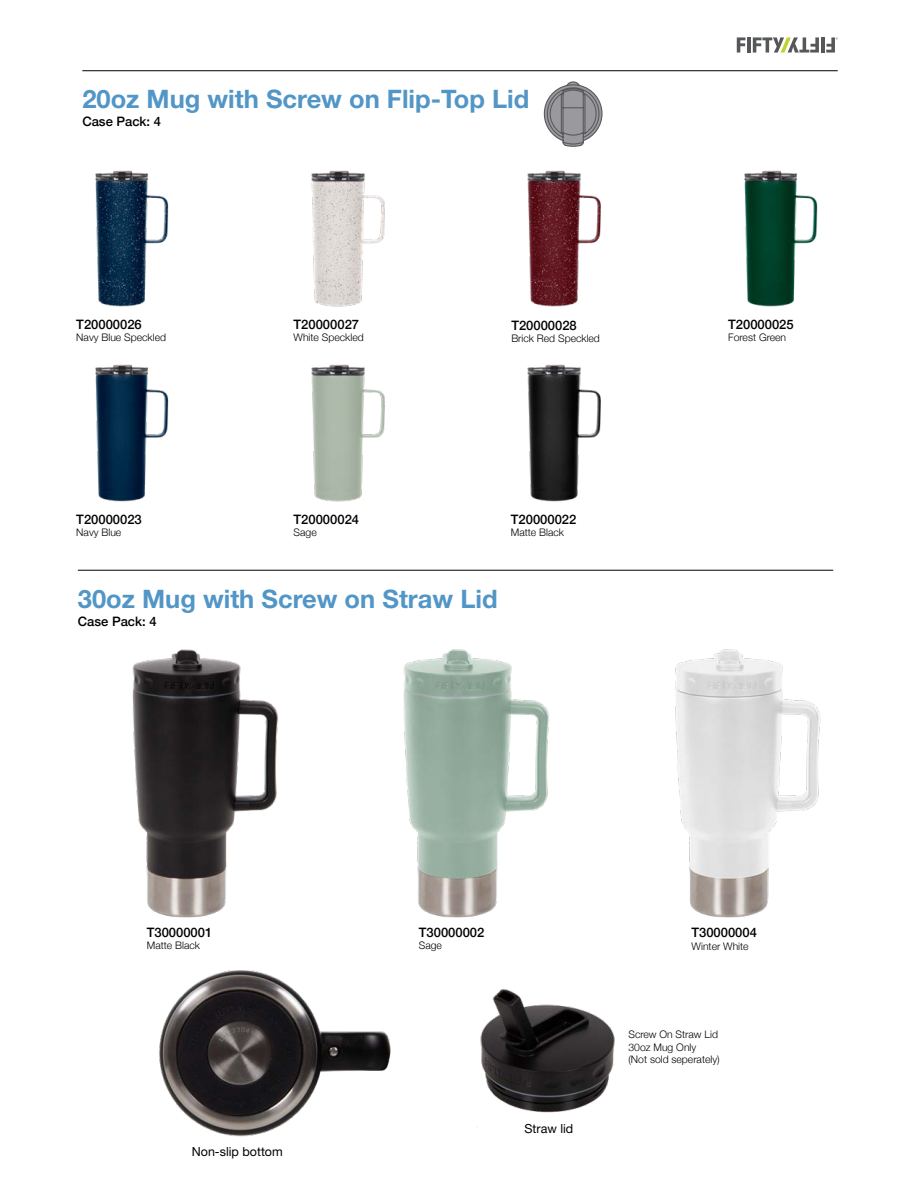
<style>
.page{position:relative;width:918px;height:1188px;background:#fff}
.page>*{position:absolute;margin:0;border:0;box-sizing:border-box;transform-origin:0 0}
.t1{font:700 25.5px "Helvetica Neue LT Std";color:#5296c7}
.t2{font:500 13.05px "Helvetica Neue";color:#000}
.t3{font:12.45px "Helvetica Neue";color:#000}
.t4{font:300 10.35px/12.5px "Helvetica Neue";color:#000}
</style>
<div class="page">
<img style="left:95px;top:170px;width:74px;height:137px">
<img style="left:95px;top:364px;width:74px;height:138px">
<img style="left:527px;top:170px;width:74px;height:137px">
<img style="left:311px;top:170px;width:74px;height:137px">
<img style="left:527px;top:364px;width:74px;height:138px">
<img style="left:311px;top:364px;width:74px;height:138px">
<img style="left:744px;top:170px;width:74px;height:137px">
<hr style="left:82px;top:70px;width:756px;height:1px;background:#000">
<svg style="left:737px;top:37px;width:9px;height:16px"></svg>
<hr style="left:747px;top:37px;width:4px;height:16px;background:#555759">
<hr style="left:821px;top:37px;width:4px;height:16px;background:#555759">
<svg style="left:753px;top:37px;width:66px;height:16px"></svg>
<svg style="left:826px;top:37px;width:12px;height:16px"></svg>
<hr style="left:78px;top:570px;width:755px;height:1px;background:#000">
<img style="left:132px;top:649px;width:146px;height:269px">
<img style="left:403px;top:649px;width:146px;height:269px">
<img style="left:675px;top:649px;width:146px;height:269px">
<img style="left:159px;top:970px;width:232px;height:167px">
<img style="left:480px;top:988px;width:135px;height:125px">
<svg style="left:543px;top:81px;width:60px;height:66px"></svg>
<h1 class="t1" style="left:82px;top:84px;width:449px">20oz Mug with Screw on Flip-Top Lid</h1>
<p class="t2" style="left:82px;top:111px;width:80px">Case Pack: 4</p>
<p class="t2" style="left:76px;top:314px;width:67px">T20000026</p>
<p class="t4" style="left:76px;top:331px;width:91px">Navy Blue Speckled</p>
<p class="t2" style="left:294px;top:314px;width:67px">T20000027</p>
<p class="t4" style="left:294px;top:331px;width:72px">White Speckled</p>
<p class="t2" style="left:511px;top:315px;width:67px">T20000028</p>
<p class="t4" style="left:511px;top:332px;width:90px">Brick Red Speckled</p>
<p class="t2" style="left:76px;top:509px;width:67px">T20000023</p>
<p class="t4" style="left:76px;top:526px;width:47px">Navy Blue</p>
<p class="t2" style="left:294px;top:509px;width:67px">T20000024</p>
<p class="t4" style="left:294px;top:526px;width:25px">Sage</p>
<p class="t2" style="left:511px;top:509px;width:67px">T20000022</p>
<p class="t4" style="left:511px;top:526px;width:55px">Matte Black</p>
<h1 class="t1" style="left:78px;top:583px;width:421px">30oz Mug with Screw on Straw Lid</h1>
<p class="t2" style="left:78px;top:611px;width:80px">Case Pack: 4</p>
<p class="t2" style="left:728px;top:314px;width:67px">T20000025</p>
<p class="t4" style="left:728px;top:331px;width:59px">Forest Green</p>
<p class="t2" style="left:147px;top:922px;width:67px">T30000001</p>
<p class="t4" style="left:147px;top:939px;width:55px">Matte Black</p>
<p class="t3" style="left:192px;top:1143px;width:92px">Non-slip bottom</p>
<p class="t2" style="left:419px;top:922px;width:67px">T30000002</p>
<p class="t4" style="left:419px;top:939px;width:25px">Sage</p>
<p class="t3" style="left:525px;top:1119px;width:50px">Straw lid</p>
<p class="t2" style="left:691px;top:922px;width:67px">T30000004</p>
<p class="t4" style="left:691px;top:939px;width:59px">Winter White</p>
<p class="t4" style="left:628px;top:1028px;width:93px">Screw On Straw Lid<br>30oz Mug Only<br>(Not sold seperately)</p>
</div>
